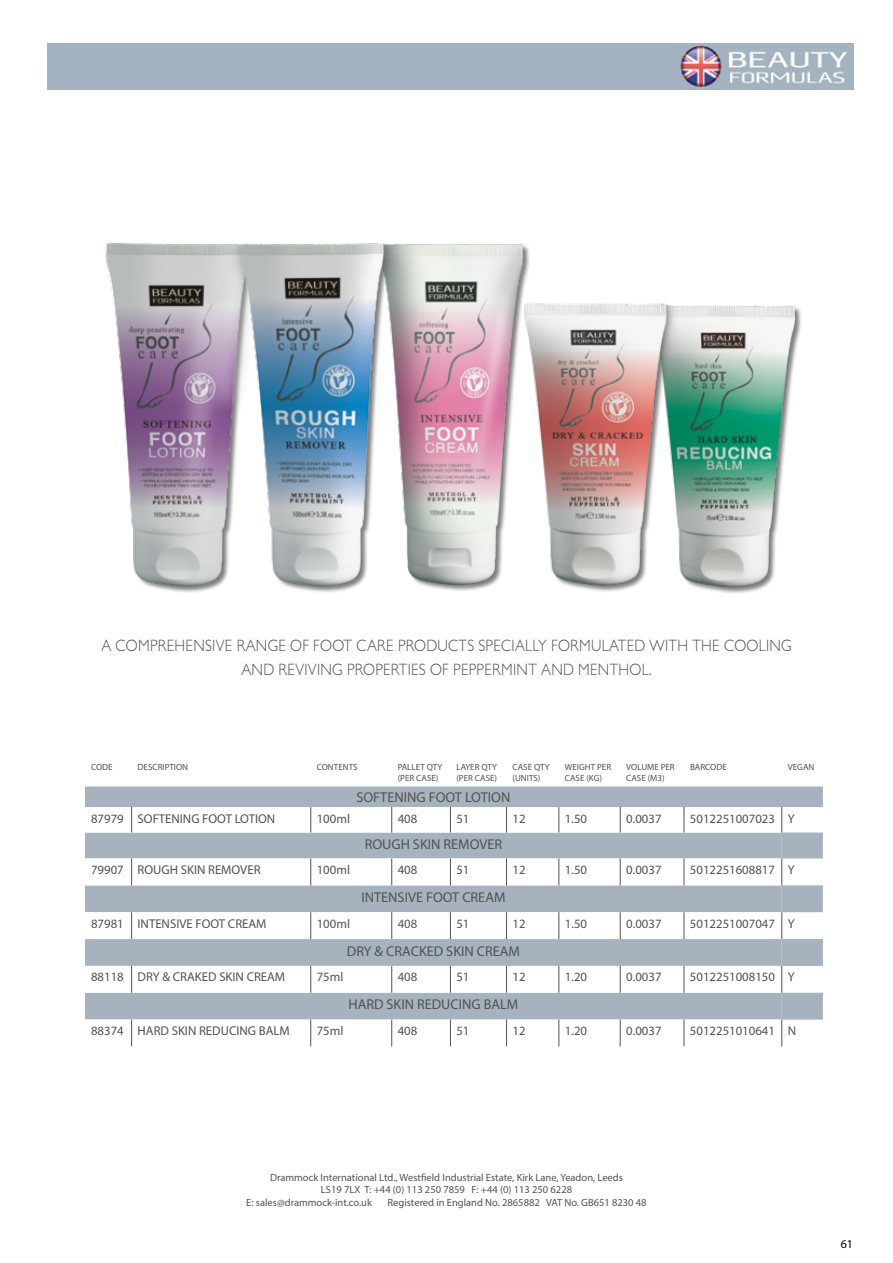
<style>
.page{position:relative;width:893px;height:1263px;background:#fff}
.page>*{position:absolute;margin:0;border:0;box-sizing:border-box;transform-origin:0 0}
.t1{font:300 16.5px/24px "Gill Sans";letter-spacing:.02em;color:#525252;text-align:center;scale:.9 1}
.t2{font:14.25px "Myriad Pro";color:#525252}
.t3{font:12.75px "Myriad Pro";color:#525252}
.t4{font:12px "Myriad Pro";color:#000}
.t5{font:10.5px "Myriad Pro";color:#525252}
.t6{font:9px/10.8px "Myriad Pro";color:#525252}
</style>
<div class="page">
<div style="left:48px;top:43px;width:806px;height:47px;background:#a3b3bf"></div>
<img style="left:105px;top:243px;width:697px;height:350px">
<img style="left:680px;top:45px;width:167px;height:42px">
<div style="left:85px;top:786px;width:738px;height:21px;background:#a6b3be"></div>
<svg style="left:85px;top:807px;width:696px;height:239px"></svg>
<svg style="left:131px;top:807px;width:1px;height:25px"></svg>
<svg style="left:310px;top:807px;width:1px;height:25px"></svg>
<svg style="left:391px;top:807px;width:1px;height:25px"></svg>
<svg style="left:450px;top:807px;width:1px;height:25px"></svg>
<svg style="left:506px;top:807px;width:1px;height:25px"></svg>
<svg style="left:558px;top:807px;width:1px;height:25px"></svg>
<svg style="left:620px;top:807px;width:1px;height:25px"></svg>
<svg style="left:684px;top:807px;width:1px;height:25px"></svg>
<svg style="left:131px;top:858px;width:1px;height:27px"></svg>
<svg style="left:310px;top:858px;width:1px;height:27px"></svg>
<svg style="left:391px;top:858px;width:1px;height:27px"></svg>
<svg style="left:450px;top:858px;width:1px;height:27px"></svg>
<svg style="left:506px;top:858px;width:1px;height:27px"></svg>
<svg style="left:558px;top:858px;width:1px;height:27px"></svg>
<svg style="left:620px;top:858px;width:1px;height:27px"></svg>
<svg style="left:684px;top:858px;width:1px;height:27px"></svg>
<svg style="left:131px;top:912px;width:1px;height:27px"></svg>
<svg style="left:310px;top:912px;width:1px;height:27px"></svg>
<svg style="left:391px;top:912px;width:1px;height:27px"></svg>
<svg style="left:450px;top:912px;width:1px;height:27px"></svg>
<svg style="left:506px;top:912px;width:1px;height:27px"></svg>
<svg style="left:558px;top:912px;width:1px;height:27px"></svg>
<svg style="left:620px;top:912px;width:1px;height:27px"></svg>
<svg style="left:684px;top:912px;width:1px;height:27px"></svg>
<svg style="left:131px;top:966px;width:1px;height:27px"></svg>
<svg style="left:310px;top:966px;width:1px;height:27px"></svg>
<svg style="left:391px;top:966px;width:1px;height:27px"></svg>
<svg style="left:450px;top:966px;width:1px;height:27px"></svg>
<svg style="left:506px;top:966px;width:1px;height:27px"></svg>
<svg style="left:558px;top:966px;width:1px;height:27px"></svg>
<svg style="left:620px;top:966px;width:1px;height:27px"></svg>
<svg style="left:684px;top:966px;width:1px;height:27px"></svg>
<svg style="left:131px;top:1019px;width:1px;height:27px"></svg>
<svg style="left:310px;top:1019px;width:1px;height:27px"></svg>
<svg style="left:391px;top:1019px;width:1px;height:27px"></svg>
<svg style="left:450px;top:1019px;width:1px;height:27px"></svg>
<svg style="left:506px;top:1019px;width:1px;height:27px"></svg>
<svg style="left:558px;top:1019px;width:1px;height:27px"></svg>
<svg style="left:620px;top:1019px;width:1px;height:27px"></svg>
<svg style="left:684px;top:1019px;width:1px;height:27px"></svg>
<svg style="left:781px;top:807px;width:42px;height:239px"></svg>
<p class="t1" style="left:101px;top:633px;width:768px">A COMPREHENSIVE RANGE OF FOOT CARE PRODUCTS SPECIALLY FORMULATED WITH THE COOLING<br>AND REVIVING PROPERTIES OF PEPPERMINT AND MENTHOL.</p>
<p class="t6" style="left:91px;top:761px;width:23px">CODE</p>
<p class="t6" style="left:138px;top:761px;width:52px">DESCRIPTION</p>
<p class="t6" style="left:317px;top:761px;width:42px">CONTENTS</p>
<p class="t6" style="left:398px;top:761px;width:46px">PALLET QTY (PER CASE)</p>
<p class="t6" style="left:456px;top:761px;width:42px">LAYER QTY (PER CASE)</p>
<p class="t6" style="left:513px;top:761px;width:39px">CASE QTY (UNITS)</p>
<p class="t6" style="left:565px;top:761px;width:48px">WEIGHT PER<br>CASE (KG)</p>
<p class="t6" style="left:626px;top:761px;width:50px">VOLUME PER<br>CASE (M3)</p>
<p class="t6" style="left:690px;top:761px;width:38px">BARCODE</p>
<p class="t6" style="left:788px;top:761px;width:28px">VEGAN</p>
<p class="t2" style="left:356px;top:789px;width:155px">SOFTENING FOOT LOTION</p>
<p class="t3" style="left:91px;top:810px;width:186px">87979 SOFTENING FOOT LOTION</p>
<p class="t3" style="left:317px;top:810px;width:35px">100ml</p>
<p class="t3" style="left:398px;top:810px;width:21px">408</p>
<p class="t3" style="left:456px;top:810px;width:15px">51</p>
<p class="t3" style="left:513px;top:810px;width:15px">12</p>
<p class="t3" style="left:565px;top:810px;width:24px">1.50</p>
<p class="t3" style="left:626px;top:810px;width:37px">0.0037</p>
<p class="t3" style="left:690px;top:810px;width:106px">5012251007023 Y</p>
<p class="t2" style="left:365px;top:836px;width:139px">ROUGH SKIN REMOVER</p>
<p class="t3" style="left:91px;top:862px;width:171px">79907 ROUGH SKIN REMOVER</p>
<p class="t3" style="left:317px;top:862px;width:35px">100ml</p>
<p class="t3" style="left:398px;top:862px;width:21px">408</p>
<p class="t3" style="left:456px;top:862px;width:15px">51</p>
<p class="t3" style="left:513px;top:862px;width:15px">12</p>
<p class="t3" style="left:565px;top:862px;width:24px">1.50</p>
<p class="t3" style="left:626px;top:862px;width:37px">0.0037</p>
<p class="t3" style="left:690px;top:862px;width:106px">5012251608817 Y</p>
<p class="t2" style="left:361px;top:888px;width:146px">INTENSIVE FOOT CREAM</p>
<p class="t3" style="left:91px;top:916px;width:177px">87981 INTENSIVE FOOT CREAM</p>
<p class="t3" style="left:317px;top:916px;width:35px">100ml</p>
<p class="t3" style="left:398px;top:916px;width:21px">408</p>
<p class="t3" style="left:456px;top:916px;width:15px">51</p>
<p class="t3" style="left:513px;top:916px;width:15px">12</p>
<p class="t3" style="left:565px;top:916px;width:24px">1.50</p>
<p class="t3" style="left:626px;top:916px;width:37px">0.0037</p>
<p class="t3" style="left:690px;top:916px;width:106px">5012251007047 Y</p>
<p class="t2" style="left:347px;top:942px;width:175px">DRY &amp; CRACKED SKIN CREAM</p>
<p class="t3" style="left:91px;top:969px;width:196px">88118 DRY &amp; CRAKED SKIN CREAM</p>
<p class="t3" style="left:317px;top:969px;width:28px">75ml</p>
<p class="t3" style="left:398px;top:969px;width:21px">408</p>
<p class="t3" style="left:456px;top:969px;width:15px">51</p>
<p class="t3" style="left:513px;top:969px;width:15px">12</p>
<p class="t3" style="left:565px;top:969px;width:24px">1.20</p>
<p class="t3" style="left:626px;top:969px;width:37px">0.0037</p>
<p class="t3" style="left:690px;top:969px;width:106px">5012251008150 Y</p>
<p class="t2" style="left:348px;top:996px;width:172px">HARD SKIN REDUCING BALM</p>
<p class="t3" style="left:91px;top:1023px;width:200px">88374 HARD SKIN REDUCING BALM</p>
<p class="t3" style="left:317px;top:1023px;width:28px">75ml</p>
<p class="t3" style="left:398px;top:1023px;width:21px">408</p>
<p class="t3" style="left:456px;top:1023px;width:15px">51</p>
<p class="t3" style="left:513px;top:1023px;width:15px">12</p>
<p class="t3" style="left:565px;top:1023px;width:24px">1.20</p>
<p class="t3" style="left:626px;top:1023px;width:37px">0.0037</p>
<p class="t3" style="left:690px;top:1023px;width:108px">5012251010641 N</p>
<p class="t5" style="left:270px;top:1171px;width:354px">Drammock International Ltd., Westfield Industrial Estate, Kirk Lane, Yeadon, Leeds</p>
<p class="t5" style="left:321px;top:1183px;width:253px">LS19 7LX T: +44 (0) 113 250 7859 F: +44 (0) 113 250 6228</p>
<p class="t5" style="left:246px;top:1196px;width:127px">E: sales@drammock-int.co.uk</p>
<p class="t5" style="left:388px;top:1196px;width:261px">Registered in England No. 2865882 VAT No. GB651 8230 48</p>
<p class="t4" style="left:841px;top:1236px;width:14px">61</p>
</div>
